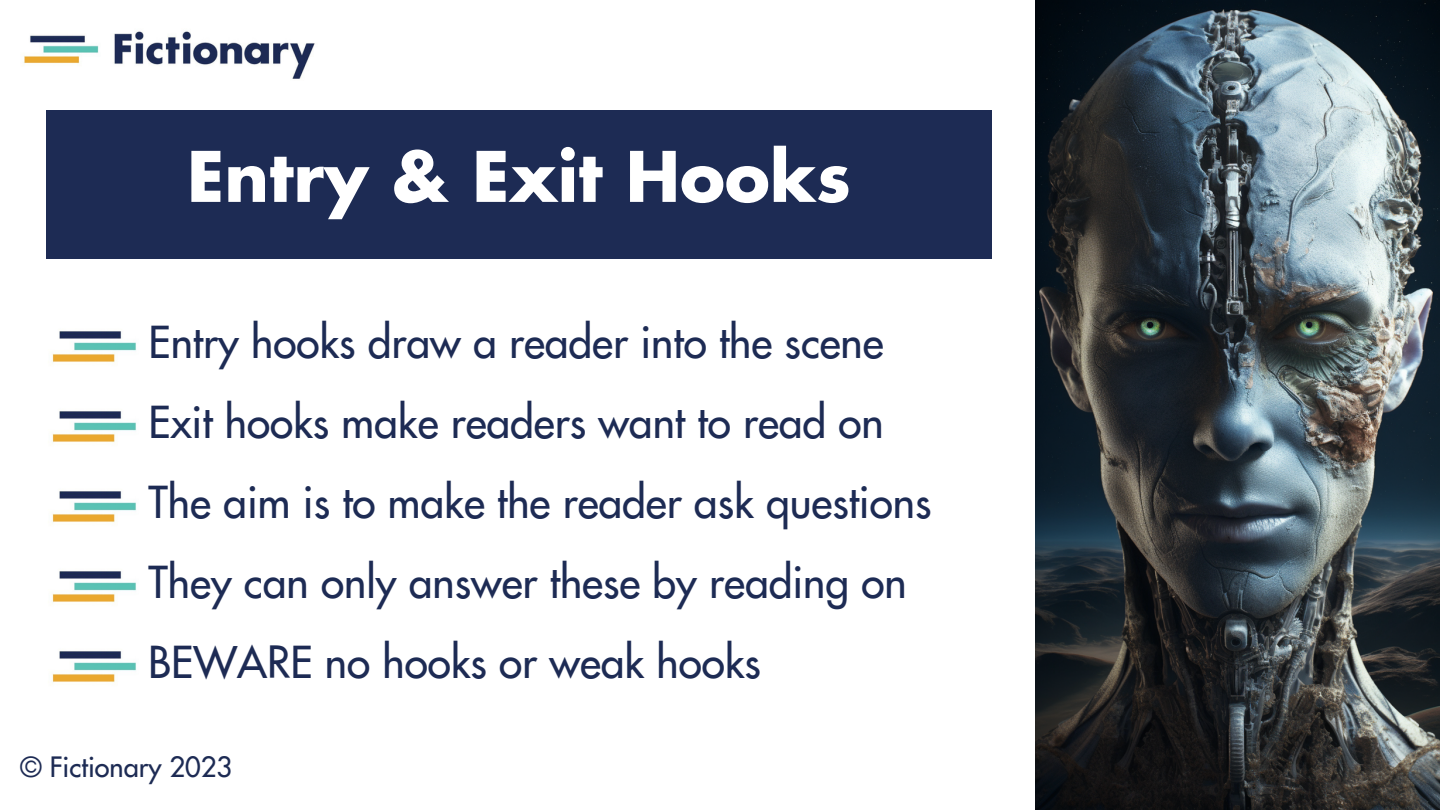
<style>
.page{position:relative;width:1440px;height:810px;background:#fff}
.page>*{position:absolute;margin:0;border:0;box-sizing:border-box;transform-origin:0 0}
.t1{font:700 67.7px "Futura Std";color:#fff}
.t2{font:500 42.6px "Futura Std";color:#1d2b54}
.t3{font:500 27.1px "Futura Std";color:#1d2b54}
</style>
<div class="page">
<img style="left:23px;top:31px;width:292px;height:48px">
<div style="left:46px;top:111px;width:946px;height:148px;background:#1d2b54"></div>
<img style="left:52px;top:331px;width:84px;height:31px">
<img style="left:52px;top:411px;width:84px;height:31px">
<img style="left:52px;top:491px;width:84px;height:31px">
<img style="left:52px;top:571px;width:84px;height:31px">
<img style="left:52px;top:651px;width:84px;height:31px">
<img style="left:1035px;top:0;width:405px;height:810px">
<p class="t1" style="left:187px;top:150px;width:665px">Entry &amp; Exit Hooks</p>
<p class="t2" style="left:148px;top:325px;width:737px">Entry hooks draw a reader into the scene</p>
<p class="t2" style="left:148px;top:405px;width:737px">Exit hooks make readers want to read on</p>
<p class="t2" style="left:148px;top:485px;width:784px">The aim is to make the reader ask questions</p>
<p class="t2" style="left:148px;top:565px;width:760px">They can only answer these by reading on</p>
<p class="t2" style="left:148px;top:645px;width:614px">BEWARE no hooks or weak hooks</p>
<p class="t3" style="left:20px;top:756px;width:213px">© Fictionary 2023</p>
</div>
